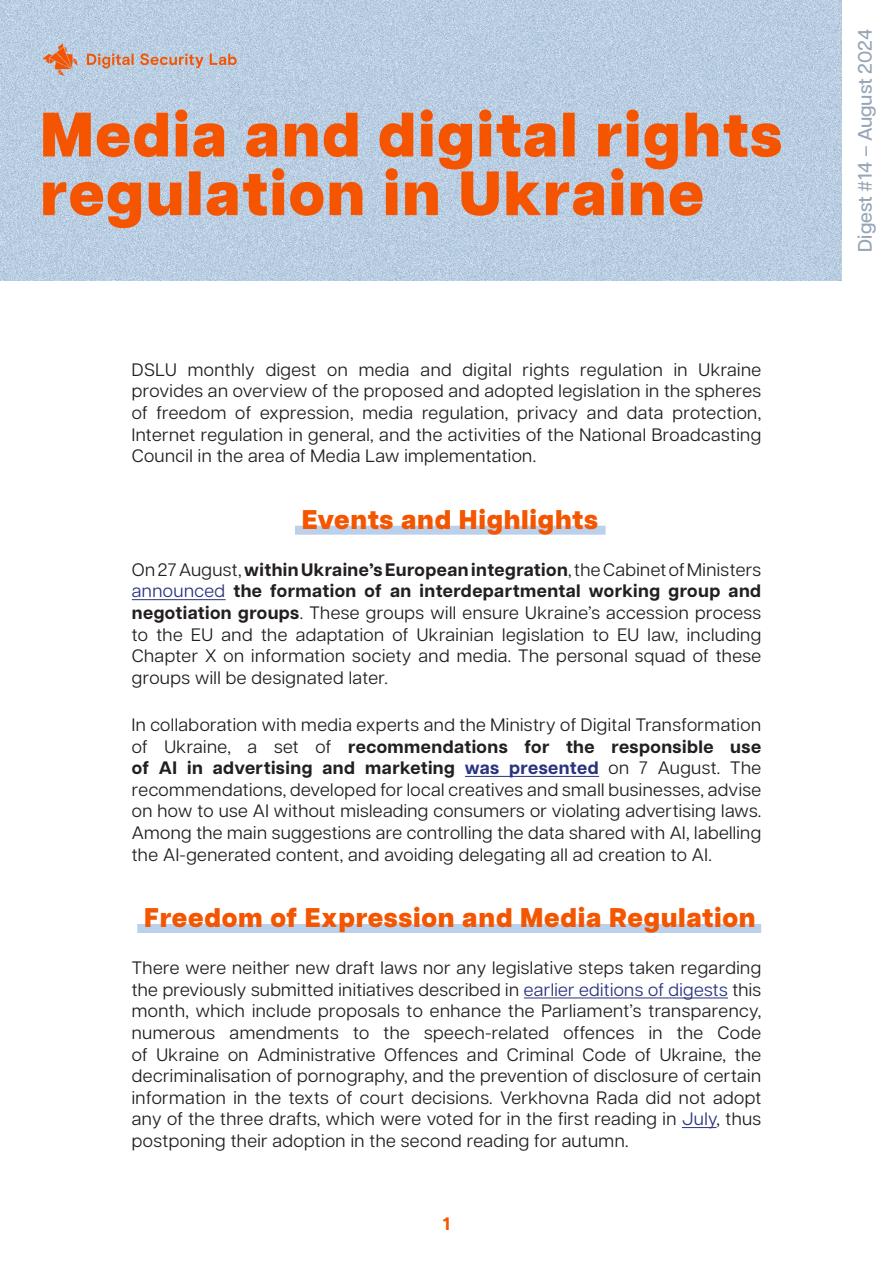
<style>
.page{position:relative;width:893px;height:1263px;background:#fff}
.page>*{position:absolute;margin:0;border:0;box-sizing:border-box;transform-origin:0 0}
.t1{font:800 27px "Articulat CF";letter-spacing:.025em;color:#f45500}
.t2{font:500 19.5px "Articulat CF";color:#96a6b6}
.t3{font:18px/21.6px "Articulat CF";letter-spacing:.025em;color:#231f20;text-align:justify}
.t4{font:700 18px "Articulat CF";color:#f45500}
.s1{font-weight:700}
.s2{color:#2a347e}
.s3{font-weight:700;color:#2a347e}
</style>
<div class="page">
<img style="left:0;top:0;width:841px;height:280px">
<div style="left:295px;top:526px;width:311px;height:9px;background:#bbd0eb"></div>
<hr style="left:132px;top:599px;width:94px;height:1px;background:#2a347e">
<hr style="left:465px;top:776px;width:134px;height:1px;background:#2a347e">
<div style="left:137px;top:924px;width:624px;height:9px;background:#bbd0eb"></div>
<hr style="left:524px;top:997px;width:204px;height:1px;background:#2a347e">
<hr style="left:682px;top:1127px;width:35px;height:1px;background:#2a347e">
<p class="t3" style="left:132px;top:358px;width:631px">DSLU monthly digest on media and digital rights regulation in Ukraine provides an overview of the proposed and adopted legislation in the spheres of freedom of expression, media regulation, privacy and data protection, Internet regulation in general, and the activities of the National Broadcasting Council in the area of Media Law implementation.</p>
<p class="t1" style="left:302px;top:499px;width:298px">Events and Highlights</p>
<p class="t3" style="left:132px;top:557px;width:631px">On 27 August, <span class="s1">within Ukraine’s European integration</span>, the Cabinet of Ministers <span class="s2">announced</span> <span class="s1">the formation of an interdepartmental working group and negotiation groups</span>. These groups will ensure Ukraine’s accession process to the EU and the adaptation of Ukrainian legislation to EU law, including Chapter X on information society and media. The personal squad of these groups will be designated later.</p>
<p class="t3" style="left:132px;top:713px;width:631px">In collaboration with media experts and the Ministry of Digital Transformation of Ukraine, a set of <span class="s1">recommendations for the responsible use of AI in advertising and marketing</span> <span class="s3">was presented</span> on 7 August. The recommendations, developed for local creatives and small businesses, advise on how to use AI without misleading consumers or violating advertising laws.<br>Among the main suggestions are controlling the data shared with AI, labelling the AI-generated content, and avoiding delegating all ad creation to AI.</p>
<p class="t1" style="left:144px;top:897px;width:613px">Freedom of Expression and Media Regulation</p>
<p class="t3" style="left:132px;top:956px;width:631px">There were neither new draft laws nor any legislative steps taken regarding the previously submitted initiatives described in <span class="s2">earlier editions of digests</span> this month, which include proposals to enhance the Parliament’s transparency, numerous amendments to the speech-related offences in the Code of Ukraine on Administrative Offences and Criminal Code of Ukraine, the decriminalisation of pornography, and the prevention of disclosure of certain information in the texts of court decisions. Verkhovna Rada did not adopt any of the three drafts, which were voted for in the first reading in <span class="s2">July</span>, thus postponing their adoption in the second reading for autumn.</p>
<p class="t4" style="left:443px;top:1210px;width:9px">1</p>
<p class="t2" style="left:851px;top:251px;width:224px;rotate:-90deg">Digest #14 – August 2024</p>
</div>
